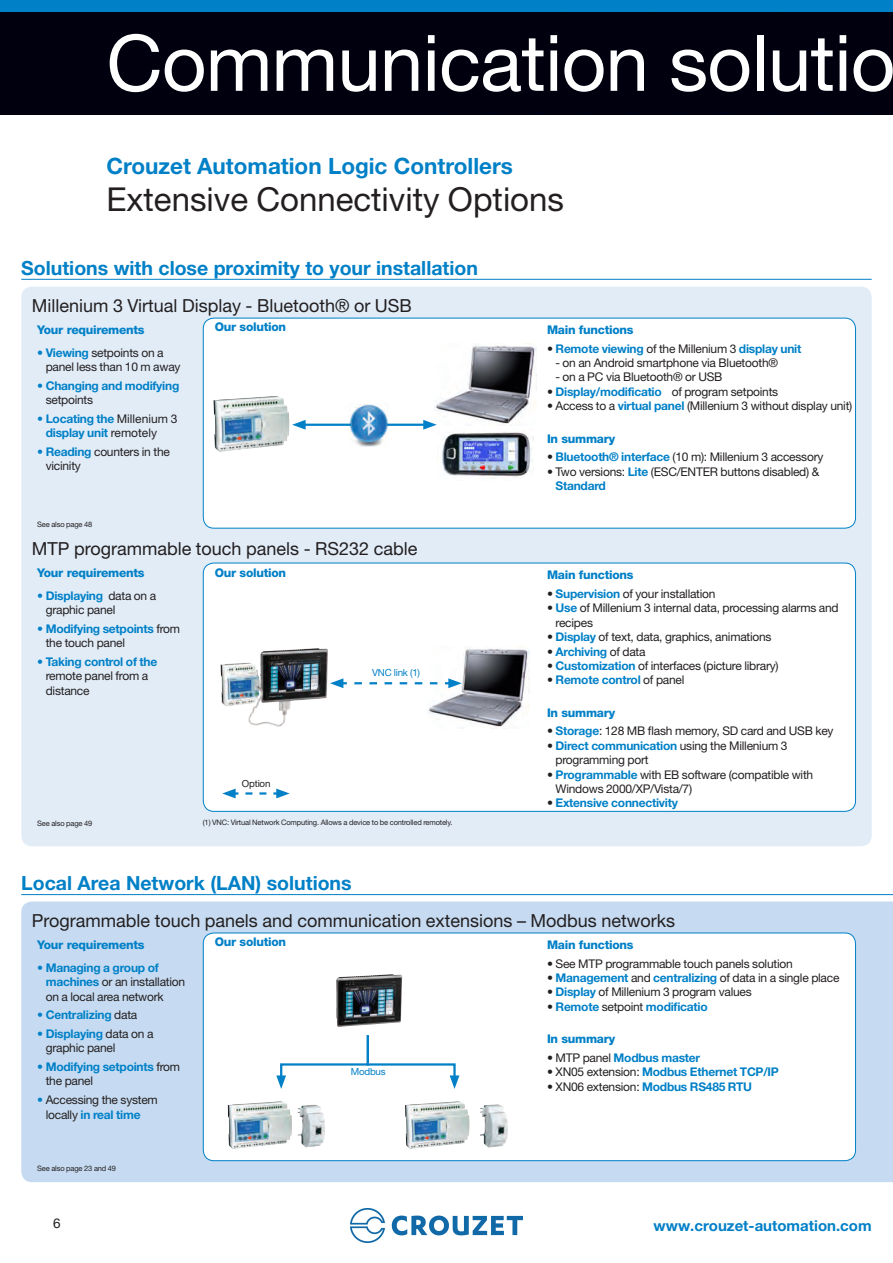
<style>
.page{position:relative;width:893px;height:1263px;background:#fff}
.page>*{position:absolute;margin:0;border:0;box-sizing:border-box;transform-origin:0 0}
.t1{font:78px "Helvetica Neue";letter-spacing:-.01em;color:#fff}
.t2{font:33px "Helvetica Neue";color:#231f20}
.t3{font:700 22.5px "Helvetica Neue";color:#0080c7}
.t4{font:700 19.5px "Helvetica Neue";color:#0080c7}
.t5{font:18px "Helvetica Neue";color:#231f20}
.t6{font:700 15px "Helvetica Neue";color:#0080c7}
.t7{font:13.5px "Helvetica Neue";color:#231f20}
.t8{font:12px/14.4px "Helvetica Neue";letter-spacing:-.02em;color:#231f20}
.t9{font:700 12px/14.4px "Helvetica Neue";letter-spacing:-.02em;color:#0080c7}
.t10{font:800 12px "Helvetica Neue";letter-spacing:-.02em;color:#0080c7}
.t11{font:9.75px "Helvetica Neue";letter-spacing:-.02em;color:#0080c7}
.t12{font:9.75px "Helvetica Neue";letter-spacing:-.02em;color:#231f20}
.t13{font:7.5px "Helvetica Neue";letter-spacing:-.02em;color:#231f20}
.s1{color:#0080c7}
.s2{font-weight:700;color:#0080c7}
.s3{font-weight:400}
.s4{font-weight:400;color:#231f20}
</style>
<div class="page">
<div style="left:0;top:0;width:893px;height:13px;background:#0080c7"></div>
<div style="left:21px;top:287px;width:851px;height:559px;background:#e1ecf7;border-radius:11px"></div>
<div style="left:21px;top:901px;width:872px;height:281px;background:#c6dbf1"></div>
<div style="left:203px;top:318px;width:653px;height:210px;background:#fff;border-radius:11px"></div>
<div style="left:203px;top:318px;width:653px;height:210px;border:1px solid #0080c7;border-radius:11px"></div>
<div style="left:203px;top:933px;width:653px;height:228px;background:#fff;border-radius:11px"></div>
<div style="left:203px;top:933px;width:653px;height:228px;border:1px solid #0080c7;border-radius:11px"></div>
<div style="left:203px;top:563px;width:653px;height:248px;background:#fff;border-radius:11px"></div>
<div style="left:203px;top:563px;width:653px;height:248px;border:1px solid #0080c7;border-radius:11px"></div>
<hr style="left:21px;top:279px;width:851px;height:1px;background:#0080c7">
<hr style="left:21px;top:894px;width:872px;height:1px;background:#0080c7">
<img style="left:214px;top:396px;width:75px;height:56px">
<img style="left:228px;top:1101px;width:64px;height:48px">
<img style="left:405px;top:1101px;width:64px;height:48px">
<img style="left:298px;top:1105px;width:17px;height:29px">
<img style="left:480px;top:1104px;width:17px;height:30px">
<img style="left:437px;top:432px;width:97px;height:47px">
<img style="left:435px;top:345px;width:102px;height:81px">
<img style="left:428px;top:648px;width:102px;height:79px">
<img style="left:336px;top:974px;width:66px;height:53px">
<svg style="left:330px;top:678px;width:132px;height:10px"></svg>
<svg style="left:222px;top:789px;width:68px;height:9px"></svg>
<img style="left:349px;top:403px;width:40px;height:44px">
<hr style="left:301px;top:424px;width:50px;height:2px;background:#0080c7">
<svg style="left:292px;top:420px;width:14px;height:10px"></svg>
<hr style="left:387px;top:424px;width:40px;height:2px;background:#0080c7">
<svg style="left:423px;top:420px;width:14px;height:10px"></svg>
<svg style="left:276px;top:1035px;width:183px;height:54px"></svg>
<img style="left:220px;top:648px;width:108px;height:79px">
<div style="left:0;top:13px;width:893px;height:102px;background:#00000f"></div>
<img style="left:351px;top:1208px;width:171px;height:35px">
<h1 class="t1" style="left:106px;top:17px;width:791px">Communication solutio</h1>
<h3 class="t3" style="left:106px;top:152px;width:408px">Crouzet Automation Logic Controllers</h3>
<h2 class="t2" style="left:106px;top:180px;width:459px">Extensive Connectivity Options</h2>
<h3 class="t4" style="left:21px;top:256px;width:458px">Solutions with close proximity to your installation</h3>
<h3 class="t5" style="left:32px;top:295px;width:381px">Millenium 3 Virtual Display - Bluetooth® or USB</h3>
<p class="t10" style="left:37px;top:323px;width:109px">Your requirements</p>
<p class="t8" style="left:46px;top:345px;width:136px;text-indent:-9px"><span class="s1">•</span> <span class="s2">Viewing</span> setpoints on a panel less than 10 m away</p>
<p class="t9" style="left:46px;top:378px;width:135px;text-indent:-9px"><span class="s3">•</span> Changing and modifying <span class="s4">setpoints</span></p>
<p class="t9" style="left:46px;top:411px;width:133px;text-indent:-9px"><span class="s3">•</span> Locating the <span class="s4">Millenium 3 </span>display unit <span class="s4">remotely</span></p>
<p class="t8" style="left:46px;top:444px;width:126px;text-indent:-9px"><span class="s1">•</span> <span class="s2">Reading</span> counters in the vicinity</p>
<p class="t13" style="left:37px;top:520px;width:57px">See also page 48</p>
<p class="t10" style="left:215px;top:320px;width:73px">Our solution</p>
<p class="t10" style="left:547px;top:323px;width:88px">Main functions</p>
<p class="t9" style="left:547px;top:341px;width:256px"><span class="s4">•</span> Remote viewing <span class="s4">of the Millenium 3</span> display unit</p>
<p class="t8" style="left:555px;top:355px;width:224px">- on an Android smartphone via Bluetooth®</p>
<p class="t8" style="left:555px;top:370px;width:169px">- on a PC via Bluetooth® or USB</p>
<p class="t8" style="left:547px;top:384px;width:233px">• <span class="s2">Display/modificatio</span> of program setpoints</p>
<p class="t8" style="left:547px;top:399px;width:307px">• Access to a <span class="s2">virtual panel</span> (Millenium 3 without display unit)</p>
<p class="t10" style="left:547px;top:431px;width:70px">In summary</p>
<p class="t8" style="left:547px;top:450px;width:278px">• <span class="s2">Bluetooth® interface</span> (10 m): Millenium 3 accessory</p>
<p class="t8" style="left:556px;top:464px;width:265px;text-indent:-9px">• Two versions: <span class="s2">Lite</span> (ESC/ENTER buttons disabled) &amp;<br><span class="s2">Standard</span></p>
<h3 class="t5" style="left:32px;top:538px;width:387px">MTP programmable touch panels - RS232 cable</h3>
<p class="t10" style="left:37px;top:565px;width:109px">Your requirements</p>
<p class="t8" style="left:46px;top:588px;width:112px;text-indent:-9px"><span class="s1">•</span> <span class="s2">Displaying</span> data on a graphic panel</p>
<p class="t9" style="left:46px;top:621px;width:136px;text-indent:-9px"><span class="s3">•</span> Modifying setpoints <span class="s4">from the touch panel</span></p>
<p class="t8" style="left:46px;top:654px;width:113px;text-indent:-9px"><span class="s1">•</span> <span class="s2">Taking control of the </span>remote panel from a distance</p>
<p class="t10" style="left:215px;top:565px;width:73px">Our solution</p>
<p class="t11" style="left:372px;top:667px;width:50px">VNC link (1)</p>
<p class="t13" style="left:37px;top:819px;width:57px">See also page 49</p>
<p class="t12" style="left:242px;top:778px;width:30px">Option</p>
<p class="t13" style="left:203px;top:818px;width:251px">(1) VNC: Virtual Network Computing. Allows a device to be controlled remotely.</p>
<h3 class="t4" style="left:21px;top:871px;width:332px">Local Area Network (LAN) solutions</h3>
<p class="t10" style="left:547px;top:568px;width:88px">Main functions</p>
<p class="t8" style="left:547px;top:586px;width:170px">• <span class="s2">Supervision</span> of your installation</p>
<p class="t8" style="left:556px;top:601px;width:285px;text-indent:-9px">• <span class="s2">Use</span> of Millenium 3 internal data, processing alarms and recipes</p>
<p class="t8" style="left:547px;top:629px;width:226px">• <span class="s2">Display</span> of text, data, graphics, animations</p>
<p class="t9" style="left:547px;top:644px;width:100px"><span class="s4">•</span> Archiving <span class="s4">of data</span></p>
<p class="t8" style="left:547px;top:658px;width:233px">• <span class="s2">Customization</span> of interfaces (picture library)</p>
<p class="t9" style="left:547px;top:673px;width:139px"><span class="s4">•</span> Remote control <span class="s4">of panel</span></p>
<p class="t10" style="left:547px;top:705px;width:70px">In summary</p>
<p class="t8" style="left:547px;top:724px;width:288px">• <span class="s2">Storage</span>: 128 MB flash memory, SD card and USB key</p>
<p class="t8" style="left:556px;top:738px;width:234px;text-indent:-9px">• <span class="s2">Direct communication</span> using the Millenium 3 programming port</p>
<p class="t8" style="left:556px;top:767px;width:259px;text-indent:-9px">• <span class="s2">Programmable</span> with EB software (compatible with<br>Windows 2000/XP/Vista/7)</p>
<p class="t9" style="left:547px;top:796px;width:132px"><span class="s4">•</span> Extensive connectivity</p>
<h3 class="t5" style="left:32px;top:910px;width:645px">Programmable touch panels and communication extensions – Modbus networks</h3>
<p class="t10" style="left:37px;top:938px;width:109px">Your requirements</p>
<p class="t8" style="left:46px;top:960px;width:141px;text-indent:-9px"><span class="s1">•</span> <span class="s2">Managing a group of machines</span> or an installation on a local area network</p>
<p class="t9" style="left:37px;top:1008px;width:102px">• Centralizing <span class="s4">data</span></p>
<p class="t8" style="left:46px;top:1026px;width:109px;text-indent:-9px"><span class="s2">• Displaying</span> data on a graphic panel</p>
<p class="t9" style="left:46px;top:1059px;width:136px;text-indent:-9px">• Modifying setpoints <span class="s4">from the panel</span></p>
<p class="t8" style="left:46px;top:1092px;width:114px;text-indent:-9px"><span class="s2">•</span> Accessing the system locally <span class="s2">in real time</span></p>
<p class="t13" style="left:37px;top:1163px;width:80px">See also page 23 and 49</p>
<p class="t7" style="left:53px;top:1215px;width:9px">6</p>
<p class="t10" style="left:215px;top:935px;width:73px">Our solution</p>
<p class="t11" style="left:351px;top:1066px;width:36px">Modbus</p>
<p class="t10" style="left:547px;top:938px;width:88px">Main functions</p>
<p class="t8" style="left:547px;top:956px;width:247px">• See MTP programmable touch panels solution</p>
<p class="t8" style="left:547px;top:970px;width:294px">• <span class="s2">Management</span> and <span class="s2">centralizing</span> of data in a single place</p>
<p class="t8" style="left:547px;top:985px;width:206px">• <span class="s2">Display</span> of Millenium 3 program values</p>
<p class="t9" style="left:547px;top:999px;width:162px"><span class="s4">•</span> Remote <span class="s4">setpoint</span> modificatio</p>
<p class="t10" style="left:547px;top:1032px;width:70px">In summary</p>
<p class="t9" style="left:547px;top:1050px;width:155px"><span class="s4">• MTP panel</span> Modbus master</p>
<p class="t9" style="left:547px;top:1064px;width:233px"><span class="s4">• XN05 extension:</span> Modbus Ethernet TCP/IP</p>
<p class="t8" style="left:547px;top:1079px;width:207px">• XN06 extension: <span class="s2">Modbus RS485 RTU</span></p>
<p class="t6" style="left:654px;top:1217px;width:219px">www.crouzet-automation.com</p>
</div>
